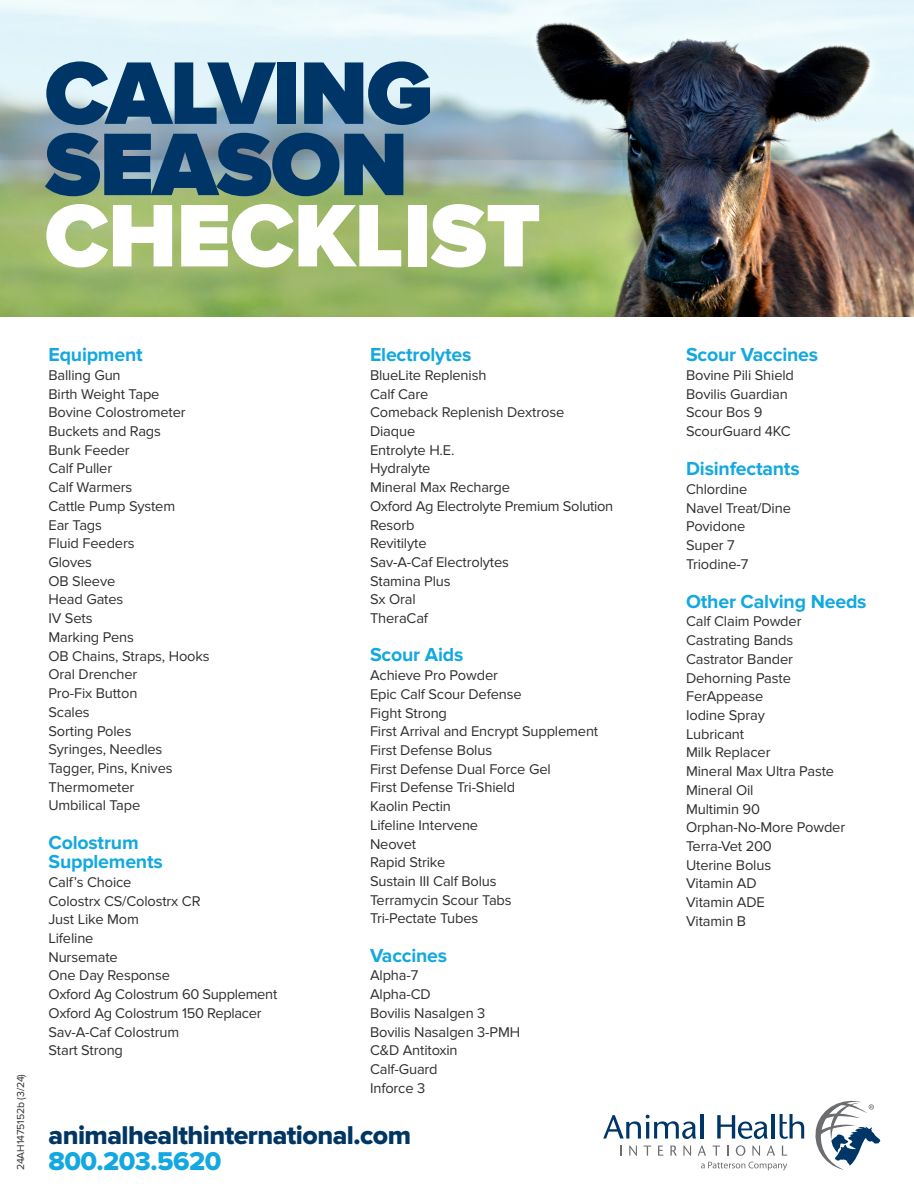
<style>
.page{position:relative;width:914px;height:1197px;background:#fff}
.page>*{position:absolute;margin:0;border:0;box-sizing:border-box;transform-origin:0 0}
.t1{font:900 92.05px "Proxima Nova";letter-spacing:-.02em;color:#003667}
.t2{font:900 92.05px "Proxima Nova";letter-spacing:-.01em;color:#fff}
.call_to_action{font:26.78px "Proxima Nova Extrabld";letter-spacing:-.02em;color:#003663}
.call_to_action-2{font:26.78px "Proxima Nova Extrabld";letter-spacing:-.02em;color:#14a8e0}
.t3{font:700 19.6px/19.6px "Proxima Nova";letter-spacing:-.01em;color:#14a8e0}
.t4{font:14.7px/18.7px "Proxima Nova";letter-spacing:-.01em;color:#312f30}
.t5{font:10.5px "Proxima Nova";letter-spacing:-.01em;color:#312f30}
</style>
<div class="page">
<img style="left:0;top:0;width:914px;height:316px">
<svg style="left:603px;top:1115px;width:93px;height:24px"></svg>
<hr style="left:700px;top:1114px;width:3px;height:25px;background:#003667">
<svg style="left:717px;top:1115px;width:50px;height:24px"></svg>
<hr style="left:771px;top:1114px;width:4px;height:25px;background:#003667">
<svg style="left:779px;top:1114px;width:25px;height:25px"></svg>
<svg style="left:620px;top:1146px;width:2px;height:10px"></svg>
<svg style="left:629px;top:1146px;width:8px;height:10px"></svg>
<svg style="left:643px;top:1146px;width:8px;height:10px"></svg>
<svg style="left:658px;top:1146px;width:5px;height:10px"></svg>
<svg style="left:670px;top:1146px;width:6px;height:10px"></svg>
<svg style="left:683px;top:1146px;width:8px;height:10px"></svg>
<svg style="left:697px;top:1146px;width:9px;height:10px"></svg>
<svg style="left:712px;top:1146px;width:8px;height:10px"></svg>
<svg style="left:735px;top:1145px;width:10px;height:11px"></svg>
<svg style="left:752px;top:1146px;width:8px;height:10px"></svg>
<svg style="left:766px;top:1146px;width:9px;height:10px"></svg>
<svg style="left:781px;top:1146px;width:6px;height:10px"></svg>
<svg style="left:815px;top:1100px;width:65px;height:70px"></svg>
<svg style="left:701px;top:1162px;width:86px;height:8px"></svg>
<p class="t1" style="left:45px;top:40px;width:390px">CALVING</p>
<p class="t1" style="left:45px;top:111px;width:365px">SEASON</p>
<p class="t2" style="left:45px;top:183px;width:497px">CHECKLIST</p>
<p class="t5" style="left:15px;top:1170px;width:98px;rotate:-90deg">24AH1475152b (3/24)</p>
<p class="t3" style="left:48px;top:345px;width:96px">Equipment</p>
<p class="t4" style="left:48px;top:366px;width:74px">Balling Gun</p>
<p class="t4" style="left:48px;top:385px;width:112px">Birth Weight Tape</p>
<p class="t4" style="left:48px;top:403px;width:139px">Bovine Colostrometer</p>
<p class="t4" style="left:48px;top:422px;width:114px">Buckets and Rags</p>
<p class="t4" style="left:48px;top:441px;width:83px">Bunk Feeder</p>
<p class="t4" style="left:48px;top:459px;width:65px">Calf Puller</p>
<p class="t4" style="left:48px;top:478px;width:85px">Calf Warmers</p>
<p class="t4" style="left:48px;top:497px;width:128px">Cattle Pump System</p>
<p class="t4" style="left:48px;top:516px;width:55px">Ear Tags</p>
<p class="t4" style="left:48px;top:534px;width:88px">Fluid Feeders</p>
<p class="t4" style="left:48px;top:553px;width:45px">Gloves</p>
<p class="t4" style="left:48px;top:572px;width:68px">OB Sleeve</p>
<p class="t4" style="left:48px;top:590px;width:76px">Head Gates</p>
<p class="t4" style="left:48px;top:609px;width:45px">IV Sets</p>
<p class="t4" style="left:48px;top:628px;width:87px">Marking Pens</p>
<p class="t4" style="left:48px;top:647px;width:163px">OB Chains, Straps, Hooks</p>
<p class="t4" style="left:48px;top:665px;width:90px">Oral Drencher</p>
<p class="t4" style="left:48px;top:684px;width:90px">Pro-Fix Button</p>
<p class="t4" style="left:48px;top:703px;width:43px">Scales</p>
<p class="t4" style="left:48px;top:721px;width:85px">Sorting Poles</p>
<p class="t4" style="left:48px;top:740px;width:115px">Syringes, Needles</p>
<p class="t4" style="left:48px;top:759px;width:126px">Tagger, Pins, Knives</p>
<p class="t4" style="left:48px;top:778px;width:87px">Thermometer</p>
<p class="t4" style="left:48px;top:796px;width:93px">Umbilical Tape</p>
<p class="t3" style="left:48px;top:833px;width:116px">Colostrum<br>Supplements</p>
<p class="t4" style="left:48px;top:873px;width:154px">Calf’s Choice<br>Colostrx CS/Colostrx CR</p>
<p class="t4" style="left:48px;top:910px;width:92px">Just Like Mom</p>
<p class="t4" style="left:48px;top:929px;width:47px">Lifeline</p>
<p class="t4" style="left:48px;top:948px;width:71px">Nursemate</p>
<p class="t4" style="left:48px;top:966px;width:123px">One Day Response</p>
<p class="t4" style="left:48px;top:985px;width:230px">Oxford Ag Colostrum 60 Supplement</p>
<p class="t4" style="left:48px;top:1004px;width:215px">Oxford Ag Colostrum 150 Replacer</p>
<p class="t4" style="left:48px;top:1023px;width:132px">Sav-A-Caf Colostrum</p>
<p class="t4" style="left:48px;top:1041px;width:76px">Start Strong</p>
<p class="t3" style="left:370px;top:345px;width:103px">Electrolytes</p>
<p class="t4" style="left:370px;top:366px;width:118px">BlueLite Replenish</p>
<p class="t4" style="left:370px;top:385px;width:60px">Calf Care</p>
<p class="t4" style="left:370px;top:403px;width:196px">Comeback Replenish Dextrose</p>
<p class="t4" style="left:370px;top:422px;width:47px">Diaque</p>
<p class="t4" style="left:370px;top:441px;width:86px">Entrolyte H.E.</p>
<p class="t4" style="left:370px;top:459px;width:62px">Hydralyte</p>
<p class="t4" style="left:370px;top:478px;width:142px">Mineral Max Recharge</p>
<p class="t4" style="left:370px;top:497px;width:245px">Oxford Ag Electrolyte Premium Solution</p>
<p class="t4" style="left:370px;top:516px;width:46px">Resorb</p>
<p class="t4" style="left:370px;top:534px;width:58px">Revitilyte</p>
<p class="t4" style="left:370px;top:553px;width:140px">Sav-A-Caf Electrolytes</p>
<p class="t4" style="left:370px;top:572px;width:82px">Stamina Plus</p>
<p class="t4" style="left:370px;top:590px;width:47px">Sx Oral</p>
<p class="t4" style="left:370px;top:609px;width:59px">TheraCaf</p>
<p class="t3" style="left:370px;top:646px;width:95px">Scour Aids</p>
<p class="t4" style="left:370px;top:666px;width:129px">Achieve Pro Powder</p>
<p class="t4" style="left:370px;top:685px;width:153px">Epic Calf Scour Defense<br>Fight Strong</p>
<p class="t4" style="left:370px;top:722px;width:230px">First Arrival and Encrypt Supplement</p>
<p class="t4" style="left:370px;top:741px;width:124px">First Defense Bolus</p>
<p class="t4" style="left:370px;top:760px;width:182px">First Defense Dual Force Gel</p>
<p class="t4" style="left:370px;top:778px;width:147px">First Defense Tri-Shield</p>
<p class="t4" style="left:370px;top:797px;width:82px">Kaolin Pectin</p>
<p class="t4" style="left:370px;top:816px;width:110px">Lifeline Intervene</p>
<p class="t4" style="left:370px;top:835px;width:47px">Neovet</p>
<p class="t4" style="left:370px;top:853px;width:77px">Rapid Strike</p>
<p class="t4" style="left:370px;top:872px;width:128px">Sustain III Calf Bolus</p>
<p class="t4" style="left:370px;top:891px;width:143px">Terramycin Scour Tabs</p>
<p class="t4" style="left:370px;top:909px;width:110px">Tri-Pectate Tubes</p>
<p class="t3" style="left:370px;top:946px;width:79px">Vaccines</p>
<p class="t4" style="left:370px;top:966px;width:50px">Alpha-7</p>
<p class="t4" style="left:370px;top:985px;width:62px">Alpha-CD</p>
<p class="t4" style="left:370px;top:1004px;width:117px">Bovilis Nasalgen 3</p>
<p class="t4" style="left:370px;top:1023px;width:152px">Bovilis Nasalgen 3-PMH</p>
<p class="t4" style="left:370px;top:1041px;width:89px">C&amp;D Antitoxin</p>
<p class="t4" style="left:370px;top:1060px;width:69px">Calf-Guard</p>
<p class="t4" style="left:370px;top:1079px;width:57px">Inforce 3</p>
<p class="call_to_action" style="left:48px;top:1119px;width:364px">animalhealthinternational.com</p>
<p class="call_to_action-2" style="left:48px;top:1146px;width:174px">800.203.5620</p>
<p class="t3" style="left:686px;top:345px;width:133px">Scour Vaccines</p>
<p class="t4" style="left:686px;top:366px;width:109px">Bovine Pili Shield</p>
<p class="t4" style="left:686px;top:385px;width:103px">Bovilis Guardian</p>
<p class="t4" style="left:686px;top:403px;width:78px">Scour Bos 9</p>
<p class="t4" style="left:686px;top:422px;width:106px">ScourGuard 4KC</p>
<p class="t3" style="left:686px;top:459px;width:115px">Disinfectants</p>
<p class="t4" style="left:686px;top:480px;width:63px">Chlordine</p>
<p class="t4" style="left:686px;top:499px;width:106px">Navel Treat/Dine</p>
<p class="t4" style="left:686px;top:517px;width:61px">Povidone</p>
<p class="t4" style="left:686px;top:536px;width:50px">Super 7</p>
<p class="t4" style="left:686px;top:555px;width:64px">Triodine-7</p>
<p class="t3" style="left:686px;top:592px;width:182px">Other Calving Needs</p>
<p class="t4" style="left:686px;top:612px;width:117px">Calf Claim Powder</p>
<p class="t4" style="left:686px;top:631px;width:109px">Castrating Bands</p>
<p class="t4" style="left:686px;top:650px;width:108px">Castrator Bander</p>
<p class="t4" style="left:686px;top:669px;width:106px">Dehorning Paste</p>
<p class="t4" style="left:686px;top:687px;width:79px">FerAppease</p>
<p class="t4" style="left:686px;top:706px;width:80px">Iodine Spray</p>
<p class="t4" style="left:686px;top:725px;width:60px">Lubricant</p>
<p class="t4" style="left:686px;top:743px;width:86px">Milk Replacer</p>
<p class="t4" style="left:686px;top:762px;width:149px">Mineral Max Ultra Paste</p>
<p class="t4" style="left:686px;top:781px;width:69px">Mineral Oil</p>
<p class="t4" style="left:686px;top:800px;width:75px">Multimin 90</p>
<p class="t4" style="left:686px;top:818px;width:161px">Orphan-No-More Powder</p>
<p class="t4" style="left:686px;top:837px;width:87px">Terra-Vet 200</p>
<p class="t4" style="left:686px;top:856px;width:87px">Uterine Bolus</p>
<p class="t4" style="left:686px;top:874px;width:72px">Vitamin AD</p>
<p class="t4" style="left:686px;top:893px;width:80px">Vitamin ADE</p>
<p class="t4" style="left:686px;top:912px;width:61px">Vitamin B</p>
</div>
